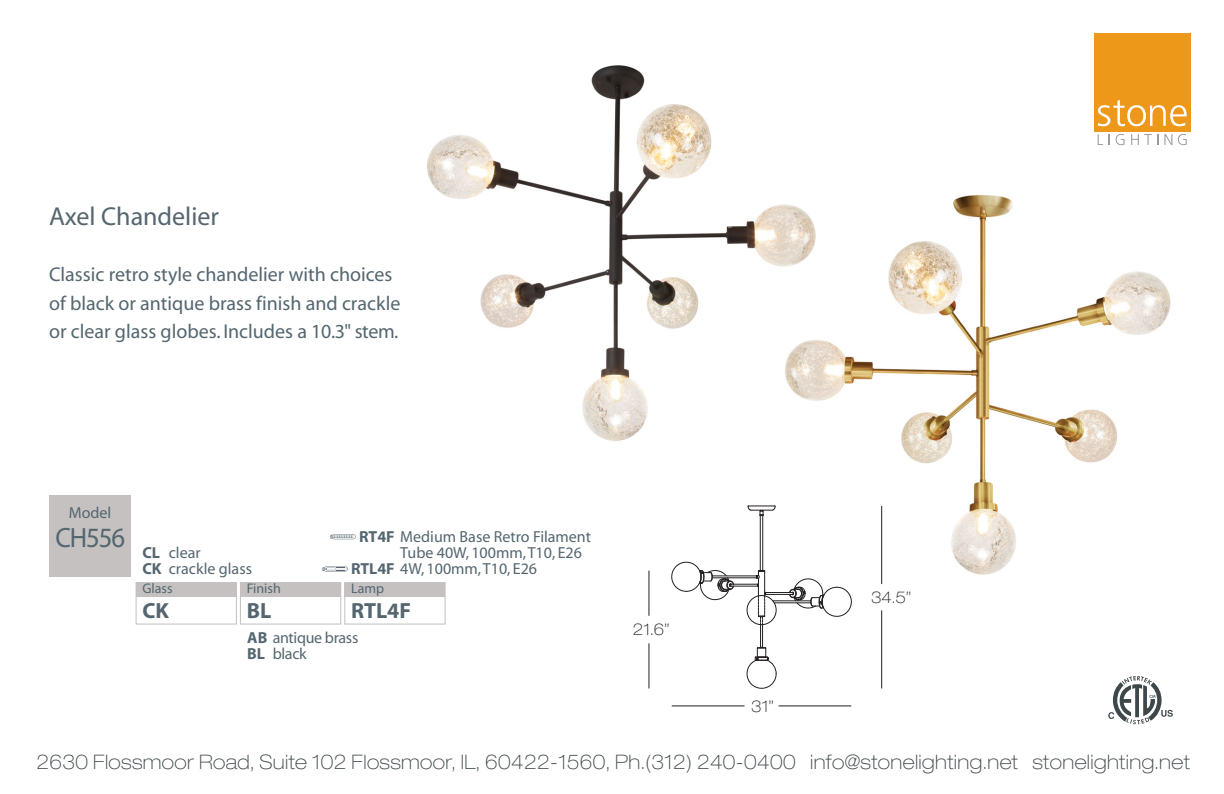
<style>
.page{position:relative;width:1224px;height:794px;background:#fff}
.page>*{position:absolute;margin:0;border:0;box-sizing:border-box;transform-origin:0 0}
.t1{font:28px "Myriad";letter-spacing:-.04em;color:#54666f;scale:.95 1}
.t2{font:26px "Myriad";color:#54666f}
.t3{font:700 22px "Myriad";color:#54666f}
.t4{font:20px/28px "Myriad";color:#54666f}
.t5{font:100 expanded 20px "Helvetica Neue LT Std";letter-spacing:.02em;color:#3e474a}
.t6{font:16px/16px "Myriad";color:#54666f}
.t7{font:16px/16px "Myriad";letter-spacing:-.02em;color:#54666f}
.t8{font:100 expanded 16px "Helvetica Neue LT Std";color:#231f20}
.t9{font:700 16px "Myriad";color:#54666f}
.t10{font:14px "Myriad";color:#54666f}
.s1{font-weight:700}
</style>
<div class="page">
<svg style="left:1098px;top:134px;width:5px;height:11px"></svg>
<svg style="left:1116px;top:134px;width:8px;height:11px"></svg>
<svg style="left:1131px;top:134px;width:27px;height:11px"></svg>
<svg style="left:1164px;top:134px;width:8px;height:11px"></svg>
<svg style="left:1178px;top:134px;width:9px;height:11px"></svg>
<div style="left:1095px;top:33px;width:96px;height:98px;background:#ee981a"></div>
<svg style="left:1098px;top:100px;width:89px;height:26px"></svg>
<svg style="left:1108px;top:676px;width:65px;height:48px"></svg>
<img style="left:833px;top:195px;width:338px;height:390px">
<img style="left:427px;top:65px;width:406px;height:376px">
<div style="left:136px;top:582px;width:101px;height:42px;border:1px solid #c4c1c0"></div>
<div style="left:136px;top:582px;width:100px;height:14px;background:#c4c1c0"></div>
<div style="left:240px;top:582px;width:101px;height:42px;border:1px solid #c4c1c0"></div>
<div style="left:240px;top:582px;width:101px;height:14px;background:#c4c1c0"></div>
<div style="left:344px;top:582px;width:102px;height:42px;border:1px solid #c4c1c0"></div>
<div style="left:345px;top:582px;width:100px;height:14px;background:#c4c1c0"></div>
<div style="left:49px;top:495px;width:82px;height:82px;background:#c4c1c0"></div>
<svg style="left:330px;top:534px;width:26px;height:5px"></svg>
<svg style="left:322px;top:566px;width:26px;height:5px"></svg>
<hr style="left:762px;top:515px;width:1px;height:55px;background:#231f20">
<hr style="left:760px;top:515px;width:1px;height:55px;background:#231f20">
<svg style="left:747px;top:505px;width:29px;height:11px"></svg>
<svg style="left:671px;top:561px;width:181px;height:128px"></svg>
<hr style="left:881px;top:506px;width:1px;height:78px;background:#231f20">
<hr style="left:881px;top:610px;width:1px;height:78px;background:#231f20">
<hr style="left:649px;top:643px;width:1px;height:45px;background:#231f20">
<hr style="left:649px;top:570px;width:1px;height:46px;background:#231f20">
<hr style="left:672px;top:705px;width:73px;height:1px;background:#231f20">
<hr style="left:779px;top:705px;width:72px;height:1px;background:#231f20">
<h2 class="t2" style="left:49px;top:204px;width:171px">Axel Chandelier</h2>
<p class="t4" style="left:49px;top:262px;width:353px">Classic retro style chandelier with choices of black or antique brass finish and crackle or clear glass globes. Includes a 10.3" stem.</p>
<p class="t6" style="left:69px;top:506px;width:44px">Model</p>
<h1 class="t1" style="left:56px;top:523px;width:75px">CH556</h1>
<p class="t6" style="left:169px;top:545px;width:33px">clear</p>
<p class="t6" style="left:142px;top:545px;width:111px"><span class="s1">CL<br>CK</span> crackle glass</p>
<p class="t6" style="left:351px;top:521px;width:242px;line-height:32px;text-indent:8px"><span class="s1">RT4F</span> Medium Base Retro Filament<br><span class="s1">RTL4F</span> 4W, 100mm, T10, E26</p>
<p class="t6" style="left:400px;top:545px;width:183px">Tube 40W, 100mm, T10, E26</p>
<p class="t10" style="left:142px;top:581px;width:32px">Glass</p>
<p class="t3" style="left:142px;top:599px;width:28px">CK</p>
<p class="t10" style="left:247px;top:581px;width:36px">Finish</p>
<p class="t3" style="left:247px;top:599px;width:26px">BL</p>
<p class="t10" style="left:351px;top:581px;width:34px">Lamp</p>
<p class="t3" style="left:351px;top:599px;width:61px">RTL4F</p>
<p class="t7" style="left:273px;top:630px;width:87px;text-indent:-26px"><span class="s1">AB</span> antique brass black</p>
<p class="t9" style="left:247px;top:645px;width:19px">BL</p>
<p class="t8" style="left:633px;top:620px;width:38px">21.6”</p>
<p class="t8" style="left:751px;top:696px;width:24px">31”</p>
<p class="t8" style="left:871px;top:588px;width:42px">34.5”</p>
<p class="t5" style="left:37px;top:749px;width:1155px">2630 Flossmoor Road, Suite 102 Flossmoor, IL, 60422-1560, Ph.(312) 240-0400 info@stonelighting.net stonelighting.net</p>
</div>
